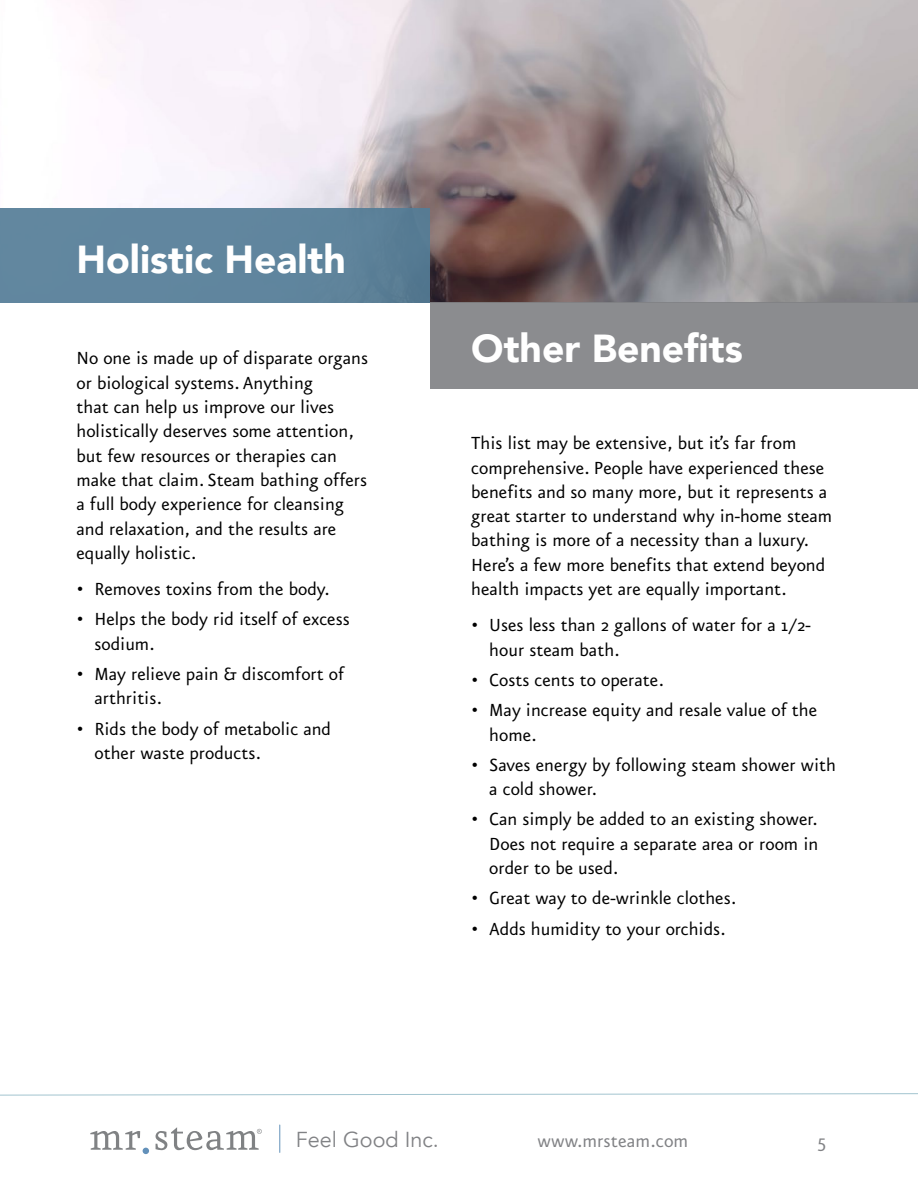
<style>
.page{position:relative;width:918px;height:1188px;background:#fff}
.page>*{position:absolute;margin:0;border:0;box-sizing:border-box;transform-origin:0 0}
.t1{font:900 39px "Avenir";color:#fff}
.t2{font:21.6px "Eureka Sans";color:#818285}
.t3{font:21.6px "Avenir";color:#818285}
.t4{font:21px/24.3px "Eureka Sans";color:#000}
</style>
<div class="page">
<svg style="left:279px;top:1125px;width:1px;height:27px"></svg>
<svg style="left:90px;top:1131px;width:59px;height:23px"></svg>
<svg style="left:156px;top:1127px;width:106px;height:23px"></svg>
<svg style="left:0;top:1093px;width:918px;height:3px"></svg>
<img style="left:87px;top:0;width:831px;height:302px">
<div style="left:0;top:208px;width:430px;height:95px;background:#61869e"></div>
<div style="left:430px;top:302px;width:488px;height:87px;background:#8b8c8f"></div>
<h1 class="t1" style="left:76px;top:226px;width:271px">Holistic Health</h1>
<p class="t4" style="left:76px;top:348px;width:293px">No one is made up of disparate organs</p>
<p class="t4" style="left:76px;top:372px;width:292px">or biological systems. Anything<br>that can help us improve our lives holistically deserves some attention, but few resources or therapies can make that claim. Steam bathing offers a full body experience for cleansing and relaxation, and the results are equally holistic.</p>
<p class="t4" style="left:76px;top:578px;width:255px">• Removes toxins from the body.</p>
<p class="t4" style="left:94px;top:609px;width:257px;text-indent:-18px">• Helps the body rid itself of excess sodium.</p>
<p class="t4" style="left:94px;top:663px;width:251px;text-indent:-18px">• May relieve pain &amp; discomfort of arthritis.</p>
<p class="t4" style="left:94px;top:718px;width:238px;text-indent:-18px">• Rids the body of metabolic and other waste products.</p>
<h1 class="t1" style="left:471px;top:315px;width:273px">Other Benefits</h1>
<p class="t4" style="left:471px;top:432px;width:362px">This list may be extensive, but it’s far from comprehensive. People have experienced these benefits and so many more, but it represents a great starter to understand why in-home steam bathing is more of a necessity than a luxury.<br>Here’s a few more benefits that extend beyond health impacts yet are equally important.</p>
<p class="t4" style="left:489px;top:614px;width:323px;text-indent:-18px">• Uses less than 2 gallons of water for a 1/2- hour steam bath.</p>
<p class="t4" style="left:471px;top:669px;width:194px">• Costs cents to operate.</p>
<p class="t4" style="left:489px;top:699px;width:329px;text-indent:-18px">• May increase equity and resale value of the home.</p>
<p class="t4" style="left:489px;top:754px;width:348px;text-indent:-18px">• Saves energy by following steam shower with a cold shower.</p>
<p class="t4" style="left:489px;top:809px;width:331px;text-align:justify;text-indent:-18px">• Can simply be added to an existing shower.<br>Does not require a separate area or room in order to be used.</p>
<p class="t4" style="left:471px;top:887px;width:267px">• Great way to de-wrinkle clothes.</p>
<p class="t4" style="left:471px;top:918px;width:256px">• Adds humidity to your orchids.</p>
<p class="t3" style="left:296px;top:1127px;width:144px">Feel Good Inc.</p>
<p class="t2" style="left:537px;top:1132px;width:152px">www.mrsteam.com</p>
<p class="t2" style="left:817px;top:1132px;width:11px">5</p>
</div>
